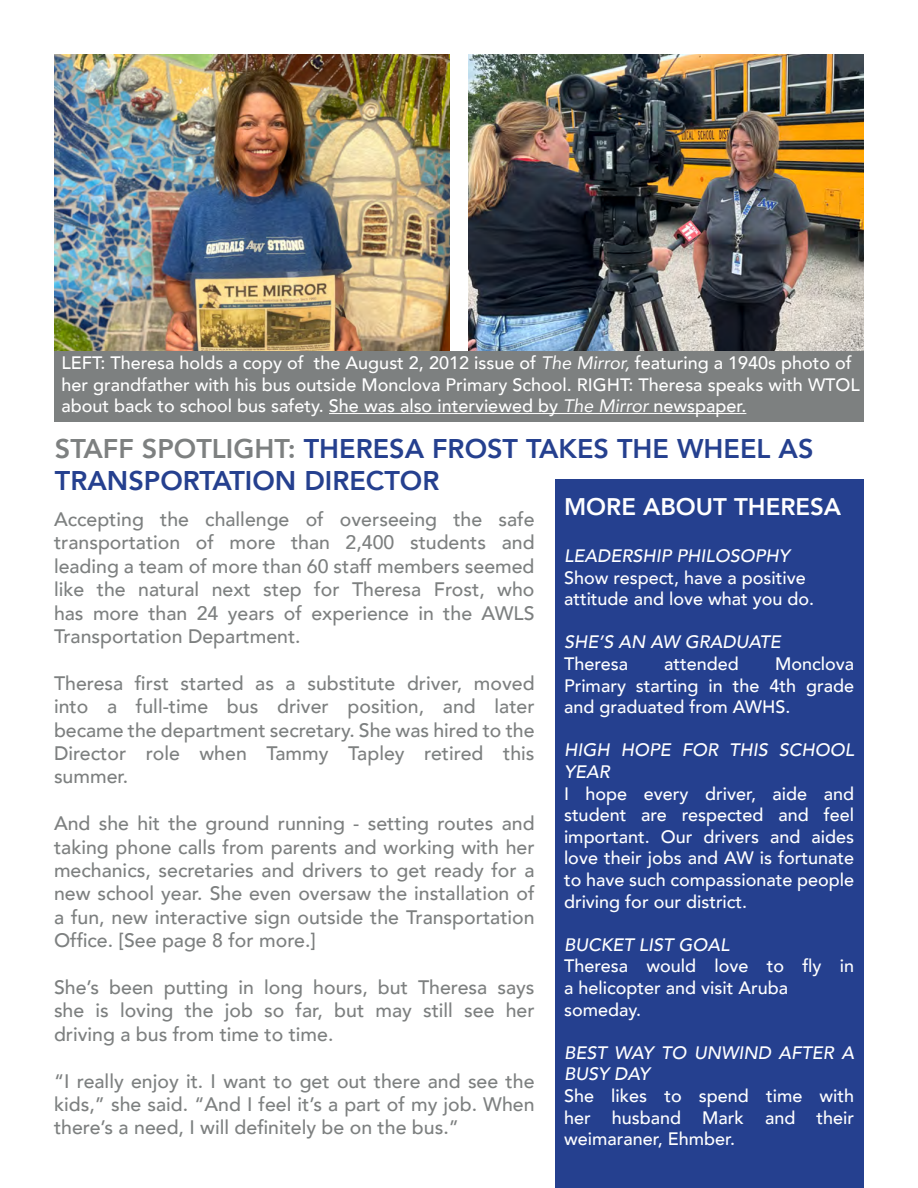
<style>
.page{position:relative;width:918px;height:1188px;background:#fff}
.page>*{position:absolute;margin:0;border:0;box-sizing:border-box;transform-origin:0 0}
.t1{font:800 27px/32.4px "Avenir";color:#25408f}
.t2{font:800 24px "Avenir";color:#fff}
.t3{font:500 19.5px/23.4px "Avenir";color:#7d8080;text-align:justify}
.t4{font:500 18px/21.6px "Avenir";color:#fff}
.t5{font:italic 500 18px/21.6px "Avenir";color:#fff}
.s1{font-weight:400;font-style:italic}
.s2{color:#7d8080}
</style>
<div class="page">
<img style="left:468px;top:54px;width:396px;height:297px">
<img style="left:54px;top:54px;width:396px;height:297px">
<div style="left:556px;top:479px;width:308px;height:709px;background:#25408f"></div>
<div style="left:54px;top:351px;width:810px;height:70px;background:#7d8080"></div>
<hr style="left:329px;top:413px;width:417px;height:1px;background:#fff">
<p class="t4" style="left:62px;top:351px;width:800px">LEFT: Theresa holds a copy of the August 2, 2012 issue of <span class="s1">The Mirror,</span> featuring a 1940s photo of her grandfather with his bus outside Monclova Primary School. RIGHT: Theresa speaks with WTOL about back to school bus safety. She was also interviewed by <span class="s1">The Mirror</span> newspaper.</p>
<h1 class="t1" style="left:55px;top:432px;width:760px"><span class="s2">STAFF SPOTLIGHT:</span> THERESA FROST TAKES THE WHEEL AS<br>TRANSPORTATION DIRECTOR</h1>
<p class="t3" style="left:54px;top:506px;width:482px">Accepting the challenge of overseeing the safe transportation of more than 2,400 students and leading a team of more than 60 staff members seemed like the natural next step for Theresa Frost, who has more than 24 years of experience in the AWLS Transportation Department.</p>
<p class="t3" style="left:54px;top:670px;width:482px">Theresa first started as a substitute driver, moved into a full-time bus driver position, and later became the department secretary. She was hired to the Director role when Tammy Tapley retired this summer.</p>
<p class="t3" style="left:54px;top:811px;width:482px">And she hit the ground running - setting routes and taking phone calls from parents and working with her mechanics, secretaries and drivers to get ready for a new school year. She even oversaw the installation of a fun, new interactive sign outside the Transportation Office. [See page 8 for more.]</p>
<p class="t3" style="left:54px;top:974px;width:482px">She’s been putting in long hours, but Theresa says she is loving the job so far, but may still see her driving a bus from time to time.</p>
<p class="t3" style="left:54px;top:1068px;width:482px">“I really enjoy it. I want to get out there and see the kids,” she said. “And I feel it’s a part of my job. When there’s a need, I will definitely be on the bus.”</p>
<p class="t2" style="left:564px;top:488px;width:279px">MORE ABOUT THERESA</p>
<p class="t5" style="left:564px;top:545px;width:227px">LEADERSHIP PHILOSOPHY</p>
<p class="t4" style="left:564px;top:565px;width:252px">Show respect, have a positive attitude and love what you do.</p>
<p class="t5" style="left:564px;top:632px;width:218px">SHE’S AN AW GRADUATE</p>
<p class="t4" style="left:564px;top:652px;width:66px">Theresa</p>
<p class="t4" style="left:664px;top:652px;width:76px">attended</p>
<p class="t4" style="left:564px;top:652px;width:292px;text-align:justify;text-indent:211px">Monclova Primary starting in the 4th grade and graduated from AWHS.</p>
<p class="t5" style="left:564px;top:740px;width:292px">HIGH HOPE FOR THIS SCHOOL<br>YEAR</p>
<p class="t4" style="left:564px;top:781px;width:292px;text-align:justify">I hope every driver, aide and student are respected and feel important. Our drivers and aides love their jobs and AW is fortunate to have such compassionate people driving for our district.</p>
<p class="t5" style="left:564px;top:934px;width:167px">BUCKET LIST GOAL</p>
<p class="t4" style="left:564px;top:954px;width:292px">Theresa would love to fly in a helicopter and visit Aruba someday.</p>
<p class="t5" style="left:564px;top:1042px;width:292px">BEST WAY TO UNWIND AFTER A<br>BUSY DAY</p>
<p class="t4" style="left:564px;top:1084px;width:292px;text-align:justify">She likes to spend time with her husband Mark and their weimaraner, Ehmber.</p>
</div>
